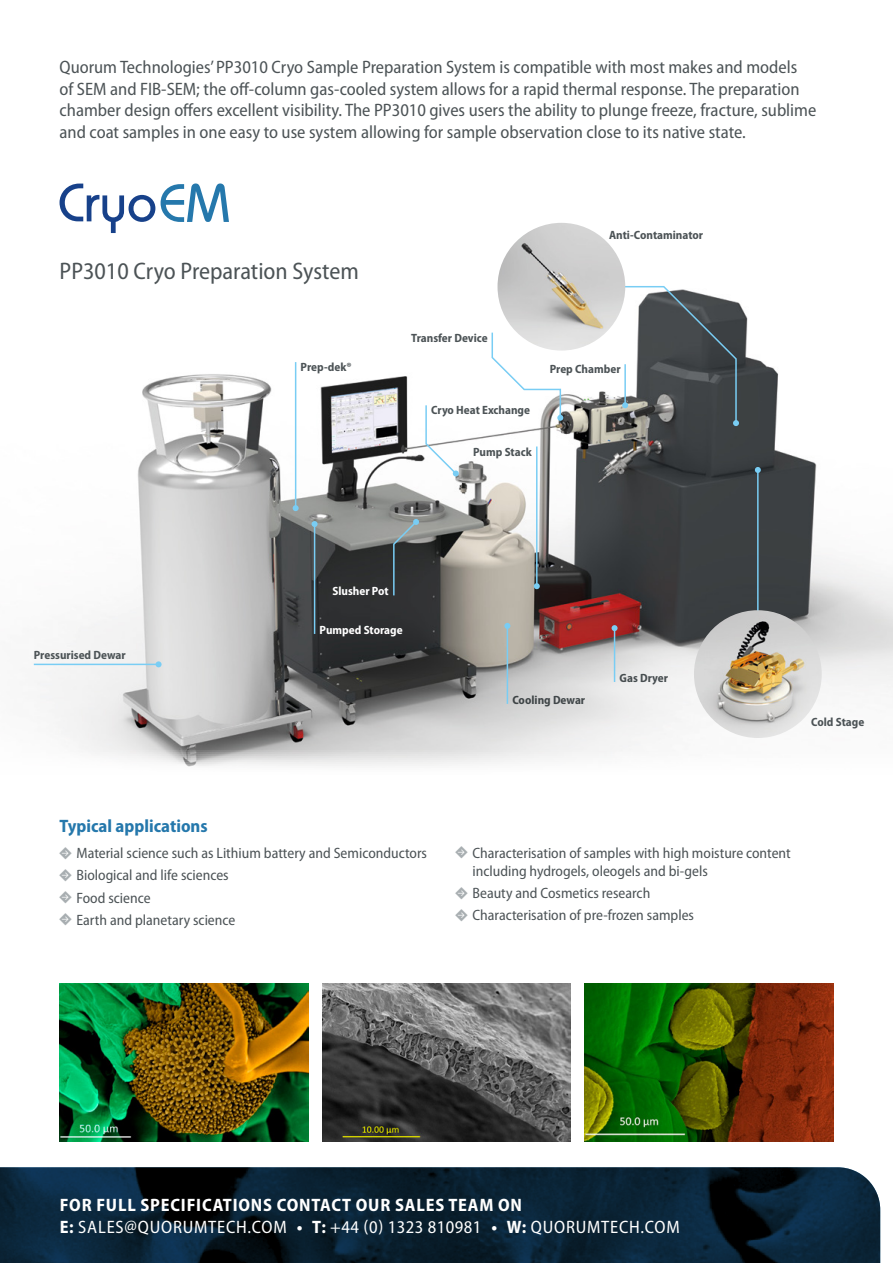
<style>
.page{position:relative;width:893px;height:1263px;background:#fff}
.page>*{position:absolute;margin:0;border:0;box-sizing:border-box;transform-origin:0 0}
.t1{font:semi-condensed 24px "Myriad Pro";color:#4c5356}
.t2{font:semi-condensed 18px/21.6px "Myriad Pro";color:#4c5356}
.t3{font:700 semi-condensed 18px/21.6px "Myriad Pro";letter-spacing:.045em;color:#fff}
.t4{font:700 semi-condensed 18px "Myriad Pro";color:#2578ac}
.t5{font:semi-condensed 15px/22.2px "Myriad Pro";color:#4c5356}
.t6{font:700 semi-condensed 12px "Myriad Pro";color:#4c5356}
.t7{font:700 semi-condensed 12px "Myriad Pro";color:#fff}
.s1{font-family:"Arrowstfb";font-stretch:normal;font-size:12px;color:#a8aeb1}
.s2{font-weight:400}
</style>
<div class="page">
<img style="left:33px;top:247px;width:860px;height:520px">
<img style="left:0;top:1167px;width:880px;height:96px">
<img style="left:497px;top:223px;width:128px;height:128px;border-radius:64px">
<hr style="left:757px;top:470px;width:2px;height:247px;background:#79cdf4">
<svg style="left:755px;top:467px;width:6px;height:6px"></svg>
<img style="left:694px;top:610px;width:128px;height:128px;border-radius:64px">
<svg style="left:570px;top:285px;width:169px;height:141px"></svg>
<svg style="left:491px;top:331px;width:72px;height:90px"></svg>
<hr style="left:536px;top:446px;width:1px;height:140px;background:#79cdf4">
<svg style="left:534px;top:583px;width:6px;height:6px"></svg>
<hr style="left:507px;top:626px;width:1px;height:78px;background:#79cdf4">
<svg style="left:504px;top:623px;width:6px;height:6px"></svg>
<hr style="left:314px;top:524px;width:1px;height:110px;background:#79cdf4">
<svg style="left:312px;top:521px;width:6px;height:6px"></svg>
<hr style="left:614px;top:628px;width:1px;height:54px;background:#79cdf4">
<svg style="left:612px;top:625px;width:6px;height:6px"></svg>
<hr style="left:295px;top:362px;width:1px;height:146px;background:#79cdf4">
<svg style="left:293px;top:505px;width:6px;height:6px"></svg>
<svg style="left:425px;top:404px;width:34px;height:72px"></svg>
<svg style="left:392px;top:519px;width:27px;height:78px;background:#505659"></svg>
<hr style="left:34px;top:664px;width:125px;height:1px;background:#79cdf4">
<svg style="left:156px;top:661px;width:6px;height:6px"></svg>
<img style="left:585px;top:984px;width:248px;height:157px">
<img style="left:322px;top:983px;width:249px;height:158px">
<img style="left:60px;top:983px;width:248px;height:158px">
<svg style="left:161px;top:183px;width:68px;height:39px"></svg>
<svg style="left:60px;top:184px;width:95px;height:49px"></svg>
<p class="t2" style="left:60px;top:56px;width:758px">Quorum Technologies’ PP3010 Cryo Sample Preparation System is compatible with most makes and models<br>of SEM and FIB-SEM; the off-column gas-cooled system allows for a rapid thermal response. The preparation chamber design offers excellent visibility. The PP3010 gives users the ability to plunge freeze, fracture, sublime and coat samples in one easy to use system allowing for sample observation close to its native state.</p>
<h1 class="t1" style="left:60px;top:256px;width:301px">PP3010 Cryo Preparation System</h1>
<p class="t6" style="left:301px;top:359px;width:53px">Prep-dek®</p>
<p class="t6" style="left:609px;top:227px;width:95px">Anti-Contaminator</p>
<p class="t6" style="left:411px;top:330px;width:78px">Transfer Device</p>
<p class="t6" style="left:431px;top:403px;width:100px">Cryo Heat Exchange</p>
<p class="t6" style="left:473px;top:444px;width:60px">Pump Stack</p>
<p class="t6" style="left:550px;top:361px;width:72px">Prep Chamber</p>
<p class="t6" style="left:34px;top:648px;width:93px">Pressurised Dewar</p>
<p class="t7" style="left:333px;top:584px;width:58px">Slusher Pot</p>
<p class="t7" style="left:320px;top:622px;width:85px">Pumped Storage</p>
<p class="t6" style="left:512px;top:692px;width:74px">Cooling Dewar</p>
<p class="t6" style="left:620px;top:670px;width:50px">Gas Dryer</p>
<p class="t6" style="left:811px;top:714px;width:55px">Cold Stage</p>
<p class="t4" style="left:60px;top:814px;width:150px">Typical applications</p>
<p class="t5" style="left:60px;top:842px;width:369px"><span class="s1">E</span> Material science such as Lithium battery and Semiconductors <span class="s1">E</span> Biological and life sciences<br><span class="s1">E</span> Food science<br><span class="s1">E</span> Earth and planetary science</p>
<p class="t5" style="left:472px;top:843px;width:320px;line-height:18px;text-indent:-17px"><span class="s1">E</span> Characterisation of samples with high moisture content including hydrogels, oleogels and bi-gels</p>
<p class="t5" style="left:455px;top:882px;width:240px"><span class="s1">E</span> Beauty and Cosmetics research<br><span class="s1">E</span> Characterisation of pre-frozen samples</p>
<p class="t3" style="left:60px;top:1194px;width:622px">FOR FULL SPECIFICATIONS CONTACT OUR SALES TEAM ON<br>E: <span class="s2">SALES@QUORUMTECH.COM</span> • T: <span class="s2">+44 (0) 1323 810981</span> • W: <span class="s2">QUORUMTECH.COM</span></p>
</div>
